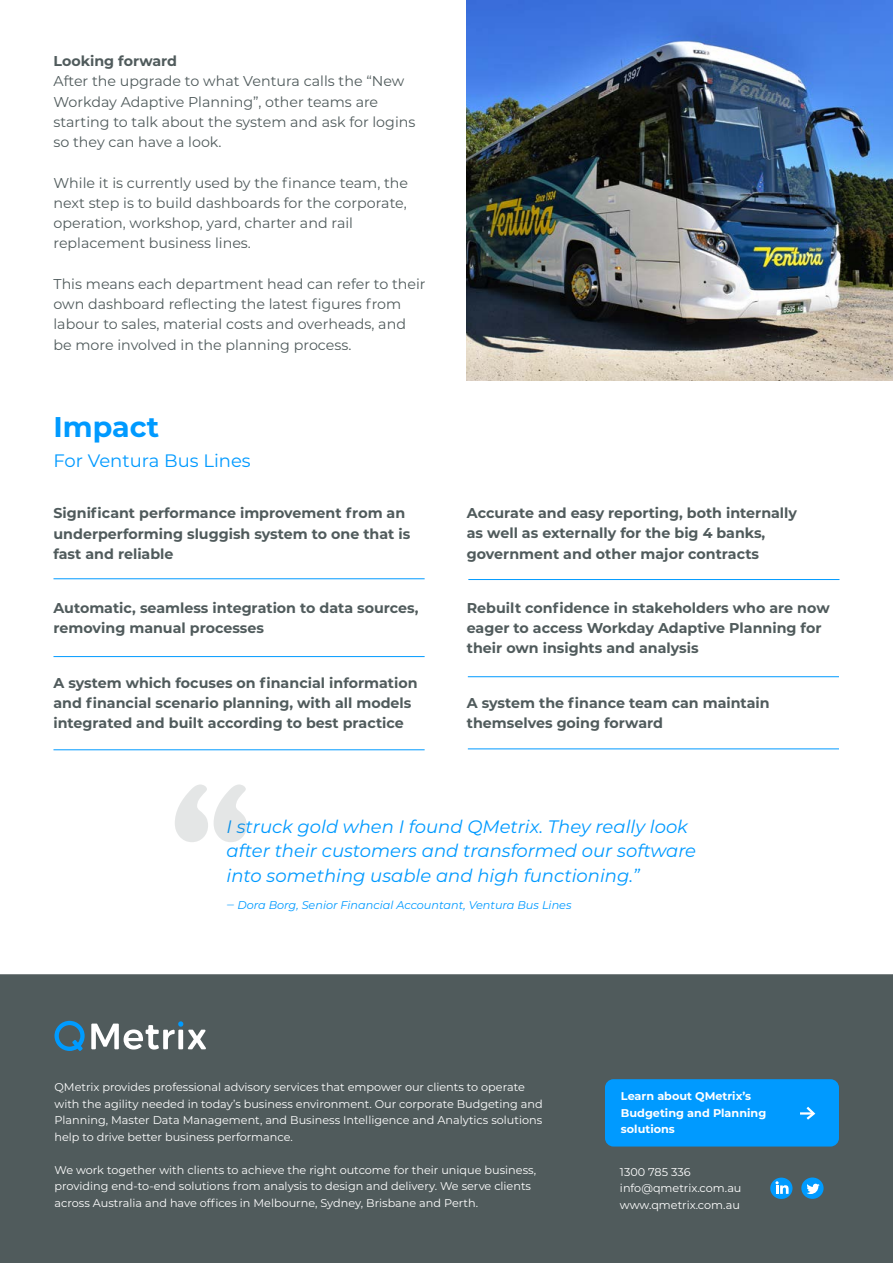
<style>
.page{position:relative;width:893px;height:1263px;background:#fff}
.page>*{position:absolute;margin:0;border:0;box-sizing:border-box;transform-origin:0 0}
.t1{font:900 150px "Cooper";color:#505b5c}
.t2{font:700 28.5px "Montserrat";color:#009aff}
.t3{font:italic 18px/24.8px "Montserrat";color:#009aff}
.t4{font:18px "Montserrat";color:#009aff}
.t5{font:700 14.25px/20.2px "Montserrat";color:#505b5c}
.t6{font:14.25px/20.2px "Montserrat";color:#505b5c}
.t7{font:11.25px/16.5px "Montserrat";color:#fff}
.t8{font:italic 11.25px "Montserrat";color:#009aff}
.t9{font:700 11.25px/16.5px "Montserrat";color:#fff}
</style>
<div class="page">
<div style="left:0;top:974px;width:893px;height:289px;background:#505b5c"></div>
<svg style="left:54px;top:1021px;width:31px;height:30px"></svg>
<svg style="left:91px;top:1021px;width:115px;height:28px"></svg>
<div style="left:770px;top:1177px;width:22px;height:22px;background:#009bff;border-radius:50%"></div>
<svg style="left:775px;top:1181px;width:14px;height:13px"></svg>
<div style="left:801px;top:1177px;width:23px;height:22px;background:#009bff;border-radius:50%"></div>
<svg style="left:806px;top:1184px;width:14px;height:10px"></svg>
<div style="left:605px;top:1079px;width:234px;height:67px;background:#009aff;border-radius:9px"></div>
<svg style="left:800px;top:1106px;width:16px;height:14px"></svg>
<hr style="left:53px;top:578px;width:372px;height:1px;background:#009aff">
<hr style="left:53px;top:656px;width:372px;height:1px;background:#009aff">
<hr style="left:53px;top:749px;width:372px;height:1px;background:#009aff">
<hr style="left:468px;top:676px;width:371px;height:1px;background:#009aff">
<hr style="left:468px;top:748px;width:371px;height:1px;background:#009aff">
<hr style="left:468px;top:579px;width:371px;height:1px;background:#009aff">
<img style="left:466px;top:0;width:427px;height:381px">
<p class="t5" style="left:53px;top:50px;width:125px">Looking forward</p>
<p class="t6" style="left:53px;top:71px;width:363px">After the upgrade to what Ventura calls the “New Workday Adaptive Planning”, other teams are starting to talk about the system and ask for logins so they can have a look.</p>
<p class="t6" style="left:53px;top:172px;width:356px">While it is currently used by the finance team, the next step is to build dashboards for the corporate, operation, workshop, yard, charter and rail replacement business lines.</p>
<p class="t6" style="left:53px;top:273px;width:374px">This means each department head can refer to their own dashboard reflecting the latest figures from labour to sales, material costs and overheads, and be more involved in the planning process.</p>
<p class="t2" style="left:53px;top:406px;width:107px">Impact</p>
<p class="t4" style="left:53px;top:448px;width:199px">For Ventura Bus Lines</p>
<p class="t5" style="left:53px;top:502px;width:358px">Significant performance improvement from an underperforming sluggish system to one that is fast and reliable</p>
<p class="t5" style="left:53px;top:597px;width:366px">Automatic, seamless integration to data sources, removing manual processes</p>
<p class="t5" style="left:53px;top:672px;width:366px">A system which focuses on financial information and financial scenario planning, with all models integrated and built according to best practice</p>
<p class="t5" style="left:467px;top:502px;width:332px">Accurate and easy reporting, both internally as well as externally for the big 4 banks, government and other major contracts</p>
<p class="t5" style="left:467px;top:597px;width:364px">Rebuilt confidence in stakeholders who are now eager to access Workday Adaptive Planning for their own insights and analysis</p>
<p class="t5" style="left:467px;top:692px;width:304px">A system the finance team can maintain themselves going forward</p>
<h1 class="t1" style="left:168px;top:749px;width:85px">“</h1>
<p class="t3" style="left:227px;top:813px;width:471px">I struck gold when I found QMetrix. They really look after their customers and transformed our software into something usable and high functioning.”</p>
<p class="t8" style="left:227px;top:897px;width:346px">‒ Dora Borg, Senior Financial Accountant, Ventura Bus Lines</p>
<p class="t7" style="left:54px;top:1079px;width:490px">QMetrix provides professional advisory services that empower our clients to operate with the agility needed in today’s business environment. Our corporate Budgeting and Planning, Master Data Management, and Business Intelligence and Analytics solutions help to drive better business performance.</p>
<p class="t7" style="left:54px;top:1161px;width:483px">We work together with clients to achieve the right outcome for their unique business, providing end-to-end solutions from analysis to design and delivery. We serve clients across Australia and have offices in Melbourne, Sydney, Brisbane and Perth.</p>
<p class="t7" style="left:620px;top:1163px;width:123px">1300 785 336 info@qmetrix.com.au www.qmetrix.com.au</p>
<p class="t9" style="left:621px;top:1087px;width:147px">Learn about QMetrix’s<br>Budgeting and Planning solutions</p>
</div>
